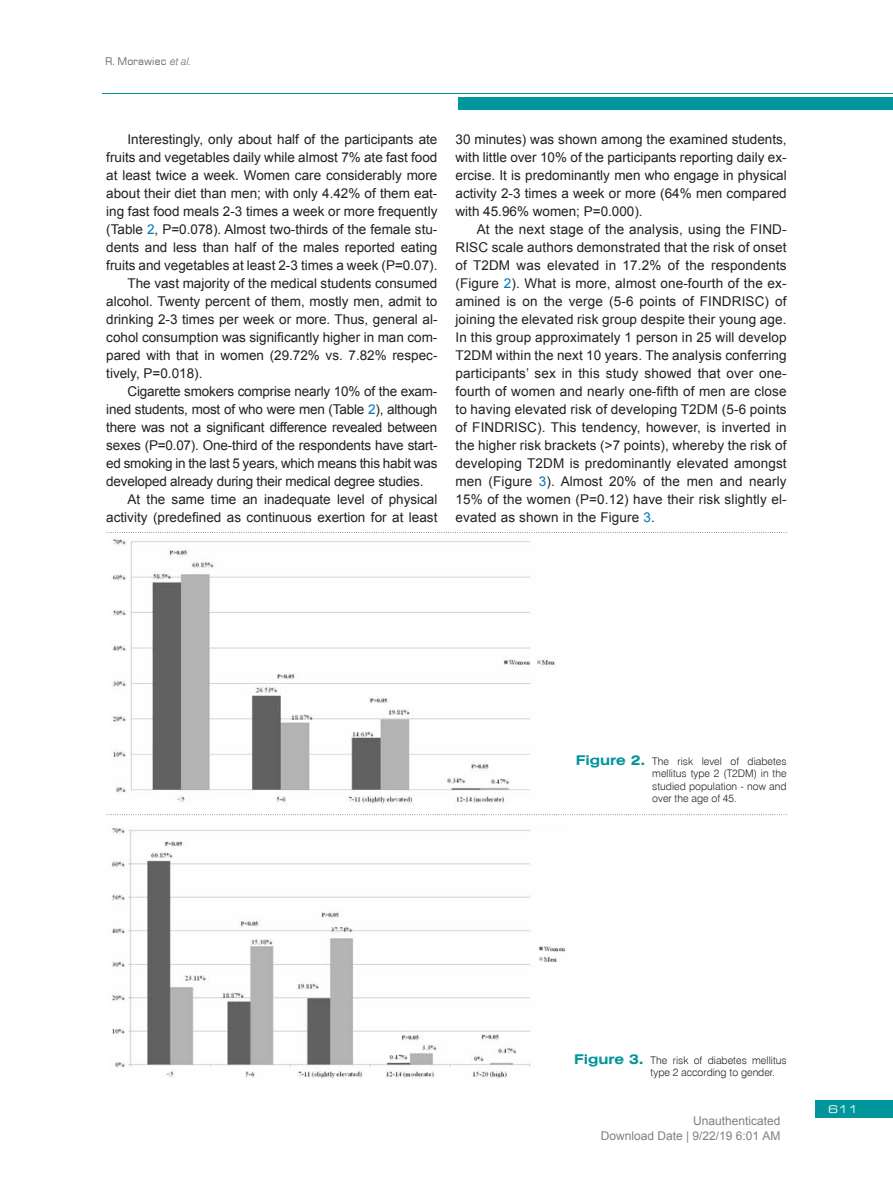
<style>
.page{position:relative;width:893px;height:1178px;background:#fff}
.page>*{position:absolute;margin:0;border:0;box-sizing:border-box;transform-origin:0 0}
.t1{font:13.5px/18px "Arial";color:#231f20;text-align:justify}
.t2{font:12px/15px "Arial";color:#808080;text-align:right}
.t3{font:10.5px/12.6px "Swis 721 Lt EU";color:#231f20;text-align:justify}
.t4{font:10.5px "Square 721 EU";color:#6c6d70}
.t5{font:10.5px "Square 721 Ex EU";color:#fff}
.s1{font-family:"Swis 721 Lt EU";font-style:italic}
.s2{color:#0074be}
.s3{font-family:"Swis 721 Ex EU";font-weight:700;font-size:13.5px;color:#00969c}
</style>
<div class="page">
<div style="left:815px;top:1100px;width:78px;height:17px;background:#00969c"></div>
<hr style="left:102px;top:94px;width:791px;height:1px;background:#00969c">
<div style="left:458px;top:97px;width:435px;height:12px;background:#00969c"></div>
<img style="left:111px;top:538px;width:445px;height:268px">
<img style="left:111px;top:826px;width:455px;height:252px">
<svg style="left:106px;top:814px;width:681px;height:1px"></svg>
<svg style="left:106px;top:532px;width:681px;height:1px"></svg>
<p class="t4" style="left:105px;top:54px;width:88px">R. Morawiec <span class="s1">et al.</span></p>
<p class="t1" style="left:128px;top:130px;width:311px">Interestingly, only about half of the participants ate</p>
<p class="t1" style="left:106px;top:148px;width:333px">fruits and vegetables daily while almost 7% ate fast food</p>
<p class="t1" style="left:106px;top:166px;width:333px">at least twice a week. Women care considerably more</p>
<p class="t1" style="left:106px;top:184px;width:333px">about their diet than men; with only 4.42% of them eat-</p>
<p class="t1" style="left:106px;top:202px;width:333px">ing fast food meals 2-3 times a week or more frequently</p>
<p class="t1" style="left:106px;top:220px;width:333px">(Table <span class="s2">2</span>, P=0.078). Almost two-thirds of the female stu-</p>
<p class="t1" style="left:106px;top:238px;width:333px">dents and less than half of the males reported eating</p>
<p class="t1" style="left:106px;top:256px;width:333px">fruits and vegetables at least 2-3 times a week (P=0.07).</p>
<p class="t1" style="left:128px;top:274px;width:311px">The vast majority of the medical students consumed</p>
<p class="t1" style="left:106px;top:292px;width:333px">alcohol. Twenty percent of them, mostly men, admit to</p>
<p class="t1" style="left:106px;top:310px;width:333px">drinking 2-3 times per week or more. Thus, general al-</p>
<p class="t1" style="left:106px;top:328px;width:333px">cohol consumption was significantly higher in man com-</p>
<p class="t1" style="left:106px;top:346px;width:333px">pared with that in women (29.72% vs. 7.82% respec-</p>
<p class="t1" style="left:106px;top:364px;width:98px">tively, P=0.018).</p>
<p class="t1" style="left:128px;top:382px;width:311px">Cigarette smokers comprise nearly 10% of the exam-</p>
<p class="t1" style="left:106px;top:400px;width:333px">ined students, most of who were men (Table <span class="s2">2</span>), although</p>
<p class="t1" style="left:106px;top:418px;width:333px">there was not a significant difference revealed between</p>
<p class="t1" style="left:106px;top:436px;width:333px">sexes (P=0.07). One-third of the respondents have start-</p>
<p class="t1" style="left:106px;top:454px;width:333px">ed smoking in the last 5 years, which means this habit was</p>
<p class="t1" style="left:106px;top:472px;width:319px">developed already during their medical degree studies.</p>
<p class="t1" style="left:128px;top:490px;width:311px">At the same time an inadequate level of physical</p>
<p class="t1" style="left:106px;top:508px;width:333px">activity (predefined as continuous exertion for at least</p>
<p class="t1" style="left:455px;top:130px;width:333px">30 minutes) was shown among the examined students, with little over 10% of the participants reporting daily ex&shy;ercise. It is predominantly men who engage in physical activity 2-3 times a week or more (64% men compared with 45.96% women; P=0.000).</p>
<p class="t1" style="left:455px;top:220px;width:333px;text-indent:21px">At the next stage of the analysis, using the FIND-RISC scale authors demonstrated that the risk of onset of T2DM was elevated in 17.2% of the respondents (Figure <span class="s2">2</span>). What is more, almost one-fourth of the ex&shy;amined is on the verge (5-6 points of FINDRISC) of joining the elevated risk group despite their young age.<br>In this group approximately 1 person in 25 will develop T2DM within the next 10 years. The analysis conferring participants’ sex in this study showed that over one&shy;fourth of women and nearly one-fifth of men are close to having elevated risk of developing T2DM (5-6 points of FINDRISC). This tendency, however, is inverted in the higher risk brackets (&gt;7 points), whereby the risk of developing T2DM is predominantly elevated amongst men (Figure <span class="s2">3</span>). Almost 20% of the men and nearly 15% of the women (P=0.12) have their risk slightly el&shy;evated as shown in the Figure <span class="s2">3</span>.</p>
<p class="t3" style="left:652px;top:755px;width:136px;text-indent:-77px"><span class="s3">Figure 2.</span> The risk level of diabetes mellitus type 2 (T2DM) in the studied population - now and over the age of 45.</p>
<p class="t3" style="left:651px;top:1054px;width:138px;text-indent:-77px"><span class="s3">Figure 3.</span> The risk of diabetes mellitus type 2 according to gender.</p>
<p class="t2" style="left:601px;top:1115px;width:181px">Unauthenticated<br>Download Date | 9/22/19 6:01 AM</p>
<p class="t5" style="left:828px;top:1102px;width:31px">611</p>
</div>
